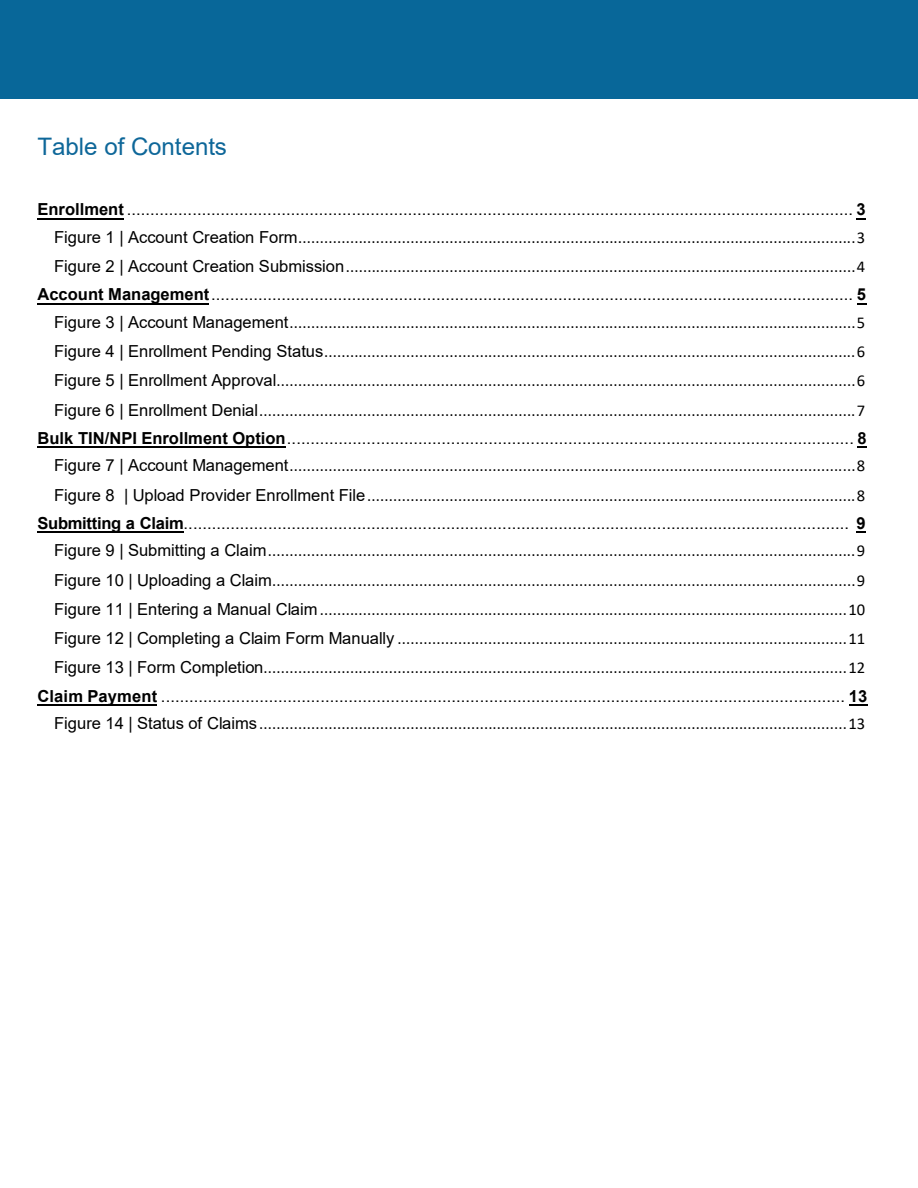
<style>
.page{position:relative;width:918px;height:1188px;background:#fff}
.page>*{position:absolute;margin:0;border:0;box-sizing:border-box;transform-origin:0 0}
.t1{font:24.15px "Arial";letter-spacing:-.005em;color:#0e6799}
.t2{font:16.5px/29.2px "Calibri";color:#000;text-align:justify}
.t3{font:16.5px/27.3px "Arial";color:#000;text-align:right}
.s1{font-weight:700}
.s2{font-family:"Calibri"}
.s3{font-family:"Arial"}
.s4{font-family:"Arial";font-weight:700}
</style>
<div class="page">
<div style="left:0;top:0;width:918px;height:99px;background:#086799"></div>
<svg style="left:849px;top:704px;width:18px;height:2px"></svg>
<hr style="left:37px;top:704px;width:120px;height:2px;background:#000">
<svg style="left:857px;top:531px;width:9px;height:2px"></svg>
<hr style="left:37px;top:531px;width:147px;height:2px;background:#000">
<svg style="left:858px;top:446px;width:9px;height:2px"></svg>
<hr style="left:37px;top:446px;width:249px;height:2px;background:#000">
<hr style="left:37px;top:303px;width:172px;height:1px;background:#000">
<hr style="left:37px;top:218px;width:87px;height:1px;background:#000">
<h2 class="t1" style="left:37px;top:130px;width:191px">Table of Contents</h2>
<p class="t3" style="left:37px;top:196px;width:830px"><span class="s1">Enrollment</span> ........................................................................................................................................................... <span class="s1">3<br></span>Figure 1 | Account Creation Form<span class="s2">.................................................................................................................................3</span></p>
<p class="t2" style="left:54px;top:252px;width:813px"><span class="s3">Figure 2 | Account Creation Submission</span>......................................................................................................................4</p>
<p class="t3" style="left:37px;top:281px;width:830px"><span class="s1">Account Management</span>......................................................................................................................................... <span class="s1">5<br></span>Figure 3 | Account Management<span class="s2">...................................................................................................................................5</span></p>
<p class="t2" style="left:54px;top:337px;width:813px"><span class="s3">Figure 4 | Enrollment Pending Status</span>...........................................................................................................................6<br><span class="s3">Figure 5 | Enrollment Approval</span>......................................................................................................................................6<br><span class="s3">Figure 6 | Enrollment Denial</span>..........................................................................................................................................7</p>
<p class="t2" style="left:54px;top:424px;width:814px;line-height:28.5px;text-indent:-17px"><span class="s4">Bulk TIN/NPI Enrollment Option</span><span class="s3">.........................................................................................................................</span> <span class="s4">8<br></span><span class="s3">Figure 7 | Account Management</span>...................................................................................................................................8<br><span class="s3">Figure 8 | Upload Provider Enrollment File</span> .................................................................................................................8</p>
<p class="t3" style="left:37px;top:509px;width:830px;line-height:27.8px"><span class="s1">Submitting a Claim</span>.............................................................................................................................................. <span class="s1">9<br></span>Figure 9 | Submitting a Claim<span class="s2">........................................................................................................................................9</span></p>
<p class="t2" style="left:54px;top:565px;width:813px"><span class="s3">Figure 10 | Uploading a Claim</span>.......................................................................................................................................9<br><span class="s3">Figure 11 | Entering a Manual Claim</span> ..........................................................................................................................10<br><span class="s3">Figure 12 | Completing a Claim Form Manually</span> ........................................................................................................11<br><span class="s3">Figure 13 | Form Completion</span>.......................................................................................................................................12</p>
<p class="t3" style="left:37px;top:682px;width:831px"><span class="s1">Claim Payment</span> .................................................................................................................................................. <span class="s1">13<br></span>Figure 14 | Status of Claims <span class="s2">........................................................................................................................................13</span></p>
</div>
